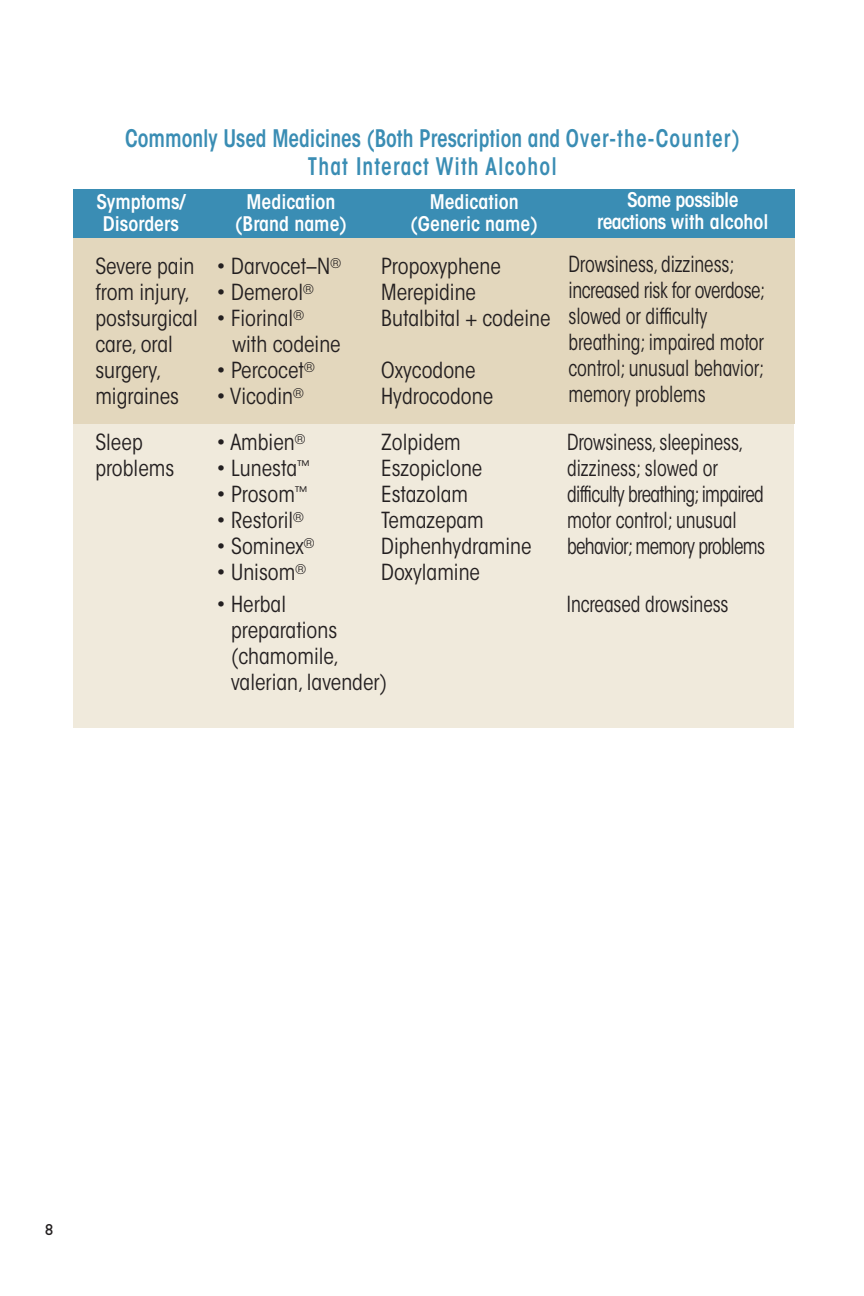
<style>
.page{position:relative;width:864px;height:1296px;background:#fff}
.page>*{position:absolute;margin:0;border:0;box-sizing:border-box;transform-origin:0 0}
.t1{font:600 condensed 24px/28px "ITC Avant Garde Std";color:#3a8db4;text-align:center;scale:.9 1}
.t2{font:condensed 22px/26px "ITC Avant Garde Std";color:#231f20}
.t3{font:condensed 22px/26px "ITC Avant Garde Std";color:#231f20;scale:.9 1}
.t4{font:600 condensed 20px/22px "ITC Avant Garde Std";color:#fff;text-align:center}
.t5{font:600 condensed 20px/22px "ITC Avant Garde Std";letter-spacing:-.025em;color:#fff;text-align:center}
.t6{font:16px "Gill Sans";color:#231f20}
</style>
<div class="page">
<div style="left:73px;top:419px;width:721px;height:309px;background:#f0eadc"></div>
<div style="left:73px;top:238px;width:721px;height:186px;background:#e3d7bd"></div>
<div style="left:74px;top:189px;width:721px;height:49px;background:#3a8db4"></div>
<p class="t1" style="left:125px;top:126px;width:685px">Commonly Used Medicines ( oth Prescription and Over-the-Counter)<br>That Interact With Alcohol</p>
<p class="t4" style="left:96px;top:193px;width:91px">Symptoms/<br>Disorders</p>
<p class="t4" style="left:235px;top:193px;width:113px">Medication<br>( rand name)</p>
<p class="t4" style="left:411px;top:192px;width:129px">Medication (Generic name)</p>
<p class="t5" style="left:597px;top:191px;width:173px">Some possible reactions with alcohol</p>
<p class="t2" style="left:95px;top:255px;width:101px">Severe pain</p>
<p class="t2" style="left:217px;top:255px;width:126px">• Darvocet–N<sup>®</sup></p>
<p class="t2" style="left:95px;top:281px;width:92px">from injury</p>
<p class="t2" style="left:217px;top:281px;width:98px">• Demerol<sup>®</sup></p>
<p class="t2" style="left:95px;top:307px;width:104px">postsurgical</p>
<p class="t2" style="left:217px;top:307px;width:89px">• Fiorinal<sup>®</sup></p>
<p class="t2" style="left:95px;top:333px;width:79px">care oral</p>
<p class="t2" style="left:233px;top:333px;width:110px">with codeine</p>
<p class="t2" style="left:95px;top:359px;width:63px">surgery</p>
<p class="t2" style="left:217px;top:359px;width:99px">• Percocet<sup>®</sup></p>
<p class="t2" style="left:95px;top:385px;width:85px">migraines</p>
<p class="t2" style="left:217px;top:385px;width:89px">• Vicodin<sup>®</sup></p>
<p class="t2" style="left:95px;top:431px;width:49px">Sleep</p>
<p class="t2" style="left:217px;top:431px;width:90px">• Ambien<sup>®</sup></p>
<p class="t2" style="left:95px;top:457px;width:80px">problems</p>
<p class="t2" style="left:217px;top:457px;width:94px">• Lunesta<sup>™</sup></p>
<p class="t2" style="left:217px;top:483px;width:92px">• Prosom<sup>™</sup></p>
<p class="t2" style="left:217px;top:509px;width:89px">• Restoril<sup>®</sup></p>
<p class="t2" style="left:217px;top:535px;width:99px">• Sominex<sup>®</sup></p>
<p class="t2" style="left:217px;top:561px;width:91px">• Unisom<sup>®</sup></p>
<p class="t2" style="left:231px;top:593px;width:108px;text-indent:-14px">• Herbal preparations (chamomile</p>
<p class="t3" style="left:569px;top:253px;width:220px">Drowsiness dizziness; increased risk for overdose; slowed or diffculty breathing; impaired motor control; unusual behavior; memory problems</p>
<p class="t3" style="left:567px;top:431px;width:222px">Drowsiness sleepiness dizziness; slowed or diffculty breathing;impaired motor control; unusual behavior;memory problems</p>
<p class="t3" style="left:567px;top:593px;width:181px">Increased drowsiness</p>
<p class="t2" style="left:381px;top:255px;width:171px">Propoxyphene<br>Merepidine<br>Butalbital + codeine</p>
<p class="t2" style="left:381px;top:359px;width:114px">Oxycodone<br>Hydrocodone</p>
<p class="t2" style="left:381px;top:431px;width:152px">Zolpidem<br>Eszopiclone<br>Estazolam<br>Temazepam<br>Diphenhydramine<br>Doxylamine</p>
<p class="t2" style="left:231px;top:672px;width:157px">valerian lavender)</p>
<p class="t6" style="left:45px;top:1220px;width:9px">8</p>
</div>
